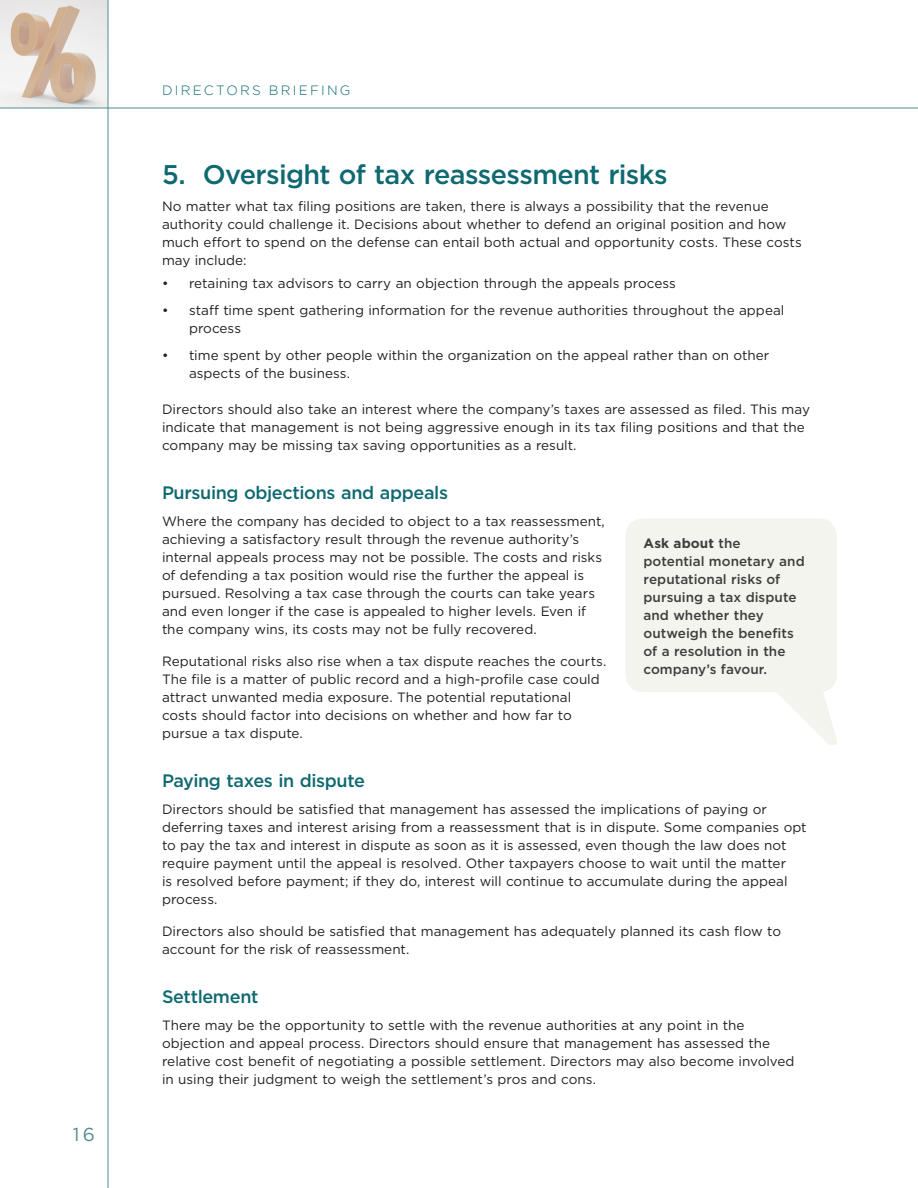
<style>
.page{position:relative;width:918px;height:1188px;background:#fff}
.page>*{position:absolute;margin:0;border:0;box-sizing:border-box;transform-origin:0 0}
.t1{font:500 27px "Gotham";letter-spacing:-.025em;color:#0e6971}
.t2{font:18.75px "Gotham";color:#538b8d}
.t3{font:500 18px "Gotham";letter-spacing:-.02em;color:#0e6971}
.t4{font:13.5px/18px "Gotham";color:#231f20}
.t5{font:500 13.5px/18px "Gotham";letter-spacing:.005em;color:#3e3e3f}
.t6{font:300 13.5px "Gotham";color:#0e6971}
.s1{font-weight:700}
</style>
<div class="page">
<img style="left:0;top:0;width:108px;height:108px">
<hr style="left:0;top:108px;width:918px;height:1px;background:#538b8d">
<hr style="left:108px;top:0;width:1px;height:1188px;background:#538b8d">
<div style="left:626px;top:518px;width:211px;height:174px;background:#f3f4ed;border-radius:18px"></div>
<svg style="left:777px;top:689px;width:60px;height:56px"></svg>
<h2 class="t2" style="left:73px;top:1122px;width:23px">16</h2>
<p class="t6" style="left:162px;top:82px;width:11px">DIRE</p>
<p class="t6" style="left:204px;top:82px;width:25px">CTORS</p>
<p class="t6" style="left:269px;top:82px;width:22px">BRIEFI</p>
<p class="t6" style="left:327px;top:82px;width:23px">NG</p>
<h1 class="t1" style="left:162px;top:157px;width:507px">5. Oversight of tax reassessment risks</h1>
<p class="t4" style="left:162px;top:197px;width:641px">No matter what tax filing positions are taken, there is always a possibility that the revenue authority could challenge it. Decisions about whether to defend an original position and how much effort to spend on the defense can entail both actual and opportunity costs. These costs may include:</p>
<p class="t4" style="left:162px;top:274px;width:516px">• retaining tax advisors to carry an objection through the appeals process</p>
<p class="t4" style="left:189px;top:301px;width:597px;text-indent:-27px">• staff time spent gathering information for the revenue authorities throughout the appeal process</p>
<p class="t4" style="left:189px;top:346px;width:582px;text-indent:-27px">• time spent by other people within the organization on the appeal rather than on other aspects of the business.</p>
<p class="t4" style="left:162px;top:400px;width:649px">Directors should also take an interest where the company’s taxes are assessed as filed. This may indicate that management is not being aggressive enough in its tax filing positions and that the company may be missing tax saving opportunities as a result.</p>
<h3 class="t3" style="left:162px;top:481px;width:288px">Pursuing objections and appeals</h3>
<p class="t4" style="left:162px;top:512px;width:444px">Where the company has decided to object to a tax reassessment, achieving a satisfactory result through the revenue authority’s internal appeals process may not be possible. The costs and risks of defending a tax position would rise the further the appeal is pursued. Resolving a tax case through the courts can take years and even longer if the case is appealed to higher levels. Even if the company wins, its costs may not be fully recovered.</p>
<p class="t4" style="left:162px;top:652px;width:446px">Reputational risks also rise when a tax dispute reaches the courts.<br>The file is a matter of public record and a high-profile case could attract unwanted media exposure. The potential reputational costs should factor into decisions on whether and how far to pursue a tax dispute.</p>
<h3 class="t3" style="left:162px;top:769px;width:205px">Paying taxes in dispute</h3>
<p class="t4" style="left:162px;top:800px;width:646px">Directors should be satisfied that management has assessed the implications of paying or deferring taxes and interest arising from a reassessment that is in dispute. Some companies opt to pay the tax and interest in dispute as soon as it is assessed, even though the law does not require payment until the appeal is resolved. Other taxpayers choose to wait until the matter<br>is resolved before payment; if they do, interest will continue to accumulate during the appeal process.</p>
<p class="t4" style="left:162px;top:922px;width:621px">Directors also should be satisfied that management has adequately planned its cash flow to account for the risk of reassessment.</p>
<h3 class="t3" style="left:162px;top:985px;width:98px">Settlement</h3>
<p class="t4" style="left:162px;top:1016px;width:634px">There may be the opportunity to settle with the revenue authorities at any point in the objection and appeal process. Directors should ensure that management has assessed the relative cost benefit of negotiating a possible settlement. Directors may also become involved in using their judgment to weigh the settlement’s pros and cons.</p>
<p class="t5" style="left:644px;top:534px;width:163px"><span class="s1">Ask about</span> the potential monetary and reputational risks of pursuing a tax dispute and whether they outweigh the benefits of a resolution in the company’s favour.</p>
</div>
